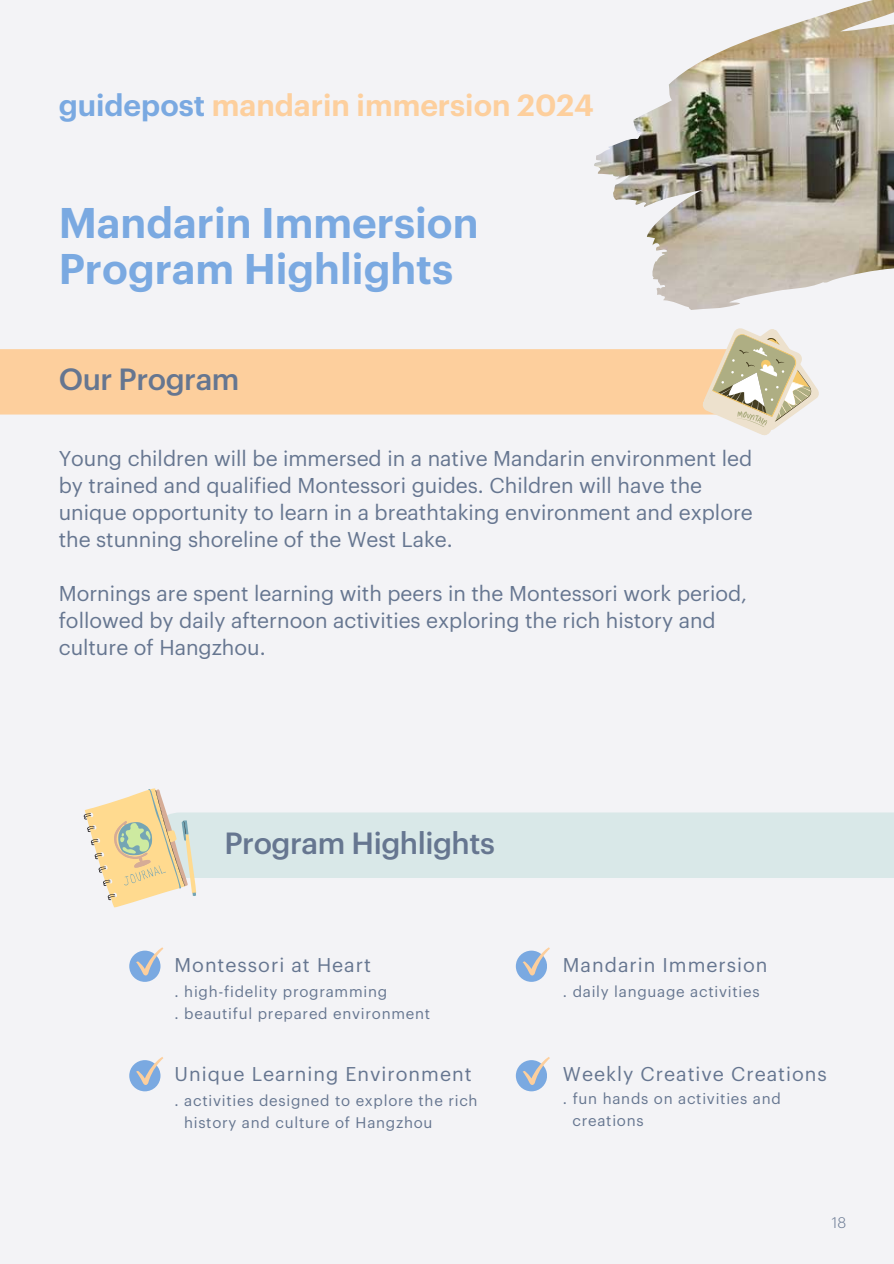
<style>
.page{position:relative;width:894px;height:1264px;background:#fff}
.page>*{position:absolute;margin:0;border:0;box-sizing:border-box;transform-origin:0 0}
.t1{font:600 42px/46.2px "Graphik";color:#7aa9e1}
.t2{font:600 30px "Graphik";color:#fdcf9d}
.t3{font:500 30px "Graphik";letter-spacing:-.015em;color:#667690}
.t4{font:21px/27px "Graphik";color:#667690}
.t5{font:19.5px "Graphik";letter-spacing:.05em;color:#667690}
.t6{font:15px/22.5px "Graphik";letter-spacing:.05em;color:#667690}
.t7{font:300 15px "Graphik";color:#667690}
.s1{color:#7aa9e1}
</style>
<div class="page">
<div style="left:0;top:0;width:893px;height:1263px;background:#f3f3f6"></div>
<img style="left:594px;top:0;width:299px;height:310px">
<div style="left:196px;top:812px;width:697px;height:66px;background:#d9e8e8"></div>
<div style="left:129px;top:950px;width:31px;height:31px;background:#7aa9e1;border-radius:50%"></div>
<svg style="left:136px;top:947px;width:27px;height:28px"></svg>
<div style="left:0;top:349px;width:698px;height:65px;background:#fdcf9d"></div>
<svg style="left:698px;top:328px;width:121px;height:107px"></svg>
<div style="left:129px;top:1060px;width:31px;height:31px;background:#7aa9e1;border-radius:50%"></div>
<svg style="left:136px;top:1057px;width:27px;height:27px"></svg>
<div style="left:515px;top:1060px;width:32px;height:31px;background:#7aa9e1;border-radius:50%"></div>
<svg style="left:522px;top:1057px;width:27px;height:27px"></svg>
<div style="left:515px;top:950px;width:32px;height:31px;background:#7aa9e1;border-radius:50%"></div>
<svg style="left:522px;top:947px;width:27px;height:28px"></svg>
<svg style="left:84px;top:788px;width:112px;height:119px"></svg>
<h2 class="t2" style="left:59px;top:91px;width:536px"><span class="s1">guidepost</span> mandarin immersion 2024</h2>
<h1 class="t1" style="left:59px;top:202px;width:421px">Mandarin Immersion<br>Program Highlights</h1>
<h2 class="t3" style="left:59px;top:366px;width:182px">Our Program</h2>
<p class="t4" style="left:59px;top:446px;width:695px">Young children will be immersed in a native Mandarin environment led by trained and qualified Montessori guides. Children will have the unique opportunity to learn in a breathtaking environment and explore the stunning shoreline of the West Lake.</p>
<p class="t4" style="left:59px;top:581px;width:689px">Mornings are spent learning with peers in the Montessori work period, followed by daily afternoon activities exploring the rich history and culture of Hangzhou.</p>
<h2 class="t3" style="left:224px;top:829px;width:272px">Program Highlights</h2>
<p class="t5" style="left:174px;top:956px;width:198px">Montessori at Heart</p>
<p class="t6" style="left:174px;top:980px;width:257px">. high-fidelity programming<br>. beautiful prepared environment</p>
<p class="t5" style="left:174px;top:1064px;width:298px">Unique Learning Environment</p>
<p class="t6" style="left:184px;top:1089px;width:295px;text-indent:-9px">. activities designed to explore the rich history and culture of Hangzhou</p>
<p class="t5" style="left:563px;top:956px;width:206px">Mandarin Immersion</p>
<p class="t6" style="left:563px;top:981px;width:198px">. daily language activities</p>
<p class="t5" style="left:563px;top:1064px;width:265px">Weekly Creative Creations</p>
<p class="t6" style="left:572px;top:1089px;width:210px;line-height:21.3px;text-indent:-9px">. fun hands on activities and creations</p>
<p class="t7" style="left:831px;top:1215px;width:16px">18</p>
</div>
